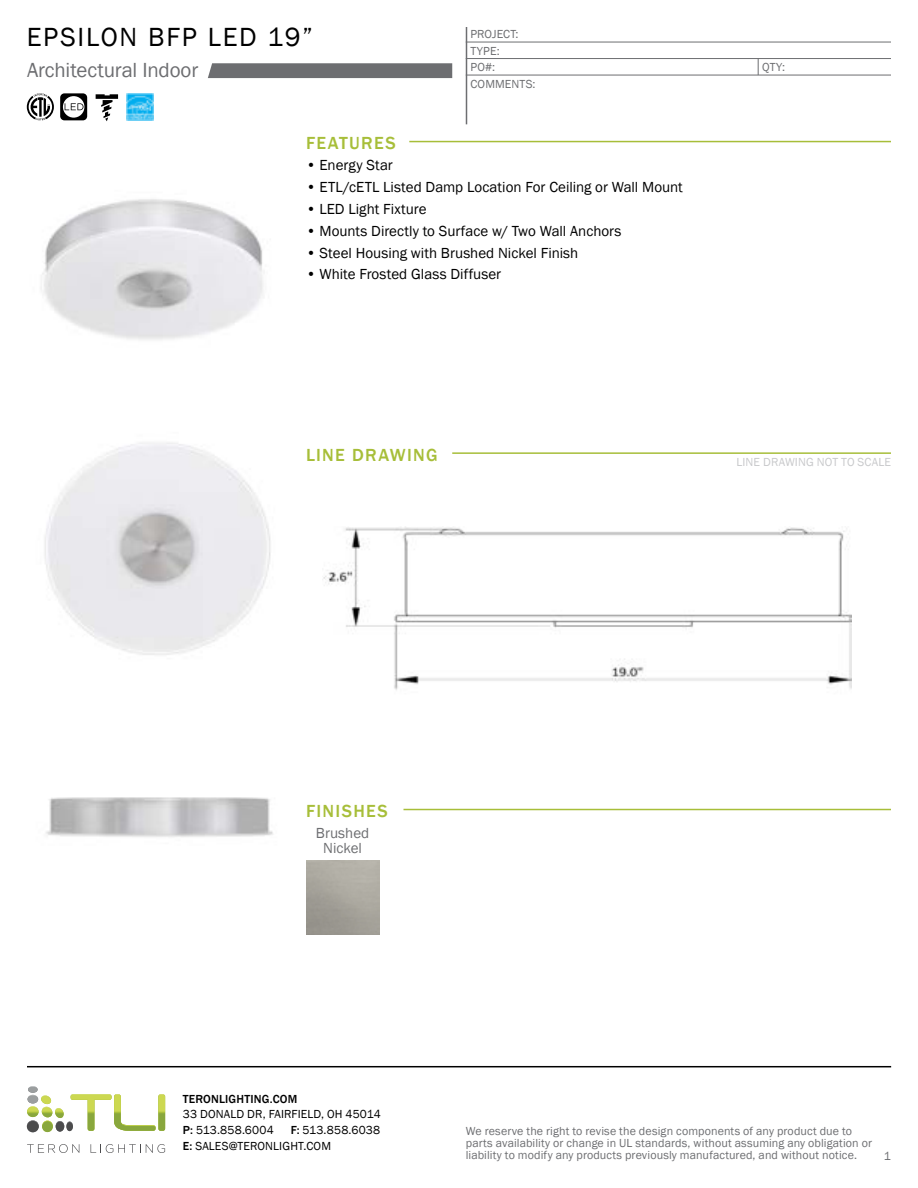
<style>
.page{position:relative;width:918px;height:1188px;background:#fff}
.page>*{position:absolute;margin:0;border:0;box-sizing:border-box;transform-origin:0 0}
.t1{font:27px "Franklin Gothic";letter-spacing:.065em;color:#000}
.t2{font:21px "Franklin Gothic";letter-spacing:-.01em;color:#6d6e71}
.t3{font:500 18px "Franklin Gothic";letter-spacing:.07em;color:#a7be39}
.t4{font:15px "Franklin Gothic";color:#000}
.t5{font:15px/15px "Franklin Gothic";color:#6d6e71;text-align:center}
.t6{font:12px/12px "Franklin Gothic";letter-spacing:.01em;color:#6d6e71}
.t7{font:12px/15.8px "Franklin Gothic";letter-spacing:.015em;color:#000}
.t8{font:12px "Franklin Gothic";letter-spacing:.01em;color:#c8c9cb}
.t9{font:500 12px "Franklin Gothic";letter-spacing:.015em;color:#000}
.s1{font-weight:500}
</style>
<div class="page">
<hr style="left:409px;top:141px;width:482px;height:1px;background:#a7be39">
<hr style="left:452px;top:452px;width:439px;height:2px;background:#a7be39">
<hr style="left:404px;top:809px;width:487px;height:1px;background:#a7be39">
<svg style="left:758px;top:59px;width:1px;height:16px"></svg>
<svg style="left:208px;top:63px;width:244px;height:15px"></svg>
<svg style="left:60px;top:93px;width:27px;height:27px"></svg>
<svg style="left:27px;top:93px;width:27px;height:27px"></svg>
<img style="left:323px;top:527px;width:529px;height:163px">
<svg style="left:96px;top:94px;width:22px;height:27px"></svg>
<img style="left:41px;top:199px;width:222px;height:141px">
<img style="left:46px;top:797px;width:227px;height:40px">
<img style="left:44px;top:442px;width:227px;height:213px">
<img style="left:126px;top:93px;width:27px;height:27px">
<hr style="left:466px;top:27px;width:1px;height:97px;background:#6d6e71">
<hr style="left:466px;top:42px;width:425px;height:1px;background:#6d6e71">
<hr style="left:466px;top:58px;width:425px;height:1px;background:#6d6e71">
<hr style="left:466px;top:75px;width:425px;height:1px;background:#6d6e71">
<hr style="left:27px;top:1066px;width:864px;height:1px;background:#000">
<svg style="left:27px;top:1086px;width:138px;height:46px"></svg>
<svg style="left:27px;top:1144px;width:52px;height:9px"></svg>
<svg style="left:91px;top:1144px;width:74px;height:9px"></svg>
<h1 class="t1" style="left:27px;top:20px;width:288px">EPSILON BFP LED 19”</h1>
<h2 class="t2" style="left:27px;top:57px;width:173px">Architectural Indoor</h2>
<h3 class="t3" style="left:306px;top:132px;width:91px">FEATURES</h3>
<p class="t6" style="left:470px;top:26px;width:50px;line-height:16.4px">PROJECT:<br>TYPE:</p>
<p class="t6" style="left:470px;top:78px;width:67px">COMMENTS:</p>
<p class="t6" style="left:470px;top:61px;width:26px">PO#:</p>
<p class="t4" style="left:306px;top:156px;width:88px">• Energy Star</p>
<p class="t4" style="left:306px;top:178px;width:378px">• ETL/cETL Listed Damp Location For Ceiling or Wall Mount</p>
<p class="t4" style="left:306px;top:199px;width:122px">• LED Light Fixture</p>
<p class="t4" style="left:306px;top:221px;width:317px">• Mounts Directly to Surface w/ Two Wall Anchors</p>
<p class="t4" style="left:306px;top:243px;width:274px">• Steel Housing with Brushed Nickel Finish</p>
<p class="t4" style="left:306px;top:265px;width:197px">• White Frosted Glass Diffuser</p>
<p class="t6" style="left:762px;top:61px;width:24px">QTY:</p>
<h3 class="t3" style="left:306px;top:444px;width:133px">LINE DRAWING</h3>
<p class="t8" style="left:737px;top:455px;width:156px">LINE DRAWING NOT TO SCALE</p>
<h3 class="t3" style="left:306px;top:800px;width:83px">FINISHES</h3>
<p class="t5" style="left:316px;top:826px;width:55px">Brushed<br>Nickel</p>
<p class="t9" style="left:183px;top:1091px;width:116px">TERONLIGHTING.COM</p>
<p class="t7" style="left:183px;top:1107px;width:200px">33 DONALD DR, FAIRFIELD, OH 45014<br><span class="s1">P:</span> 513.858.6004</p>
<p class="t7" style="left:183px;top:1123px;width:199px;text-indent:108px"><span class="s1">F:</span> 513.858.6038<br><span class="s1">E:</span> SALES@TERONLIGHT.COM</p>
<p class="t6" style="left:466px;top:1125px;width:408px">We reserve the right to revise the design components of any product due to parts availability or change in UL standards, without assuming any obligation or liability to modify any products previously manufactured, and without notice.</p>
<p class="t6" style="left:884px;top:1150px;width:9px">1</p>
</div>
